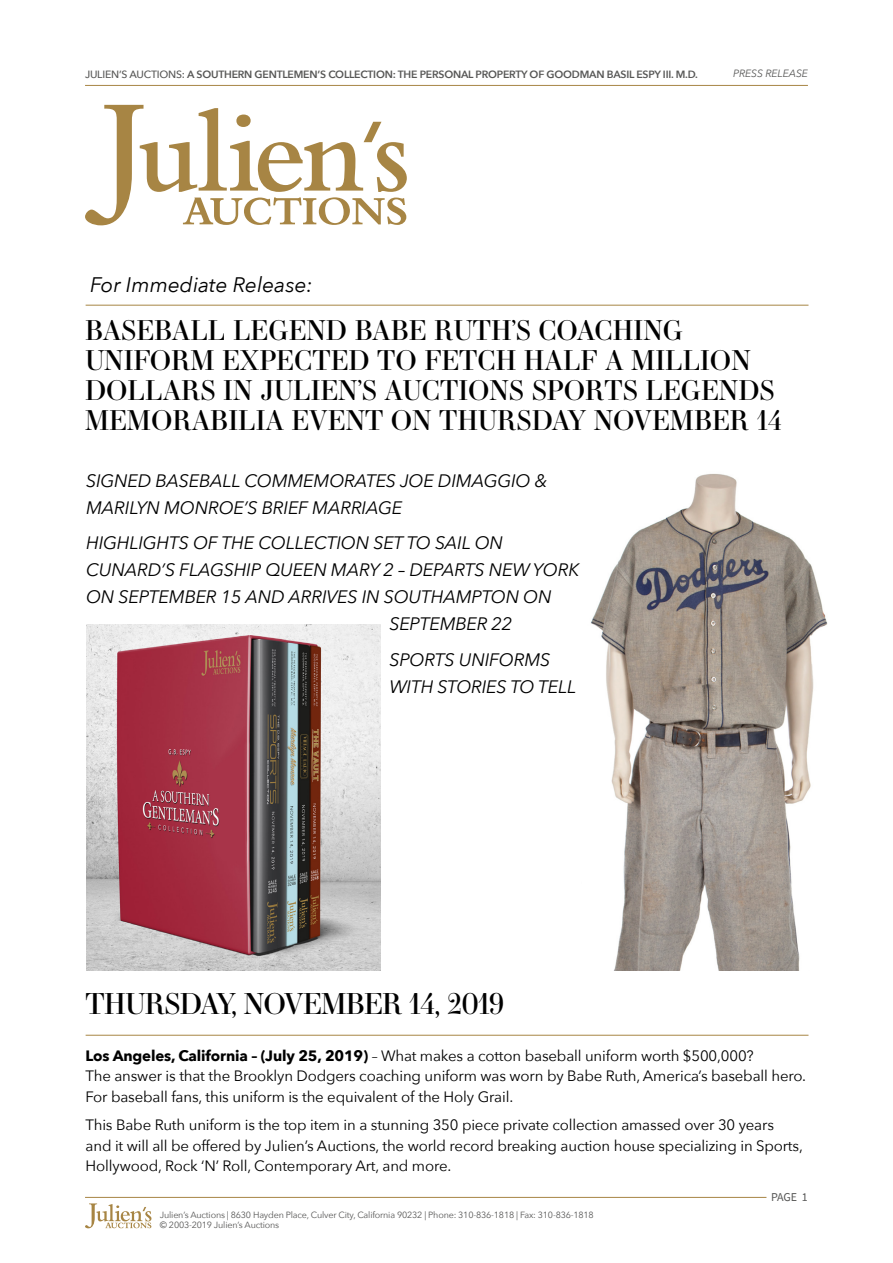
<style>
.page{position:relative;width:893px;height:1263px;background:#fff}
.page>*{position:absolute;margin:0;border:0;box-sizing:border-box;transform-origin:0 0}
.t1{font:28.5px "Essonnes Display";letter-spacing:-.025em;color:#000}
.t2{font:27px/30px "Essonnes Display";color:#000}
.t3{font:italic 21px "Avenir Next";color:#000}
.t4{font:italic 18px/27px "Avenir Next";letter-spacing:-.01em;color:#000}
.t5{font:15px/20.2px "Avenir Next";letter-spacing:-.01em;color:#000}
.t6{font:12px "Source Sans Pro";color:#575756}
.t7{font:600 10.5px "Avenir Next";letter-spacing:-.02em;color:#575756}
.t8{font:italic 10.5px "Avenir Next";letter-spacing:-.01em;color:#575756}
.t9{font:9px/10.5px "Avenir Next";letter-spacing:-.02em;color:#575756}
.s1{font-weight:500}
.s2{font-weight:700}
</style>
<div class="page">
<hr style="left:85px;top:85px;width:723px;height:1px;background:#a78544">
<svg style="left:85px;top:1203px;width:66px;height:25px"></svg>
<hr style="left:85px;top:1197px;width:681px;height:1px;background:#a78544">
<svg style="left:85px;top:105px;width:322px;height:120px"></svg>
<hr style="left:86px;top:305px;width:722px;height:1px;background:#a78544">
<hr style="left:86px;top:1035px;width:722px;height:1px;background:#a78544">
<img style="left:591px;top:474px;width:237px;height:497px">
<img style="left:86px;top:624px;width:295px;height:346px">
<p class="t7" style="left:85px;top:65px;width:614px"><span class="s1">JULIEN’S AUCTIONS:</span> A SOUTHERN GENTLEMEN’S COLLECTION: THE PERSONAL PROPERTY OF GOODMAN BASIL ESPY III. M.D.</p>
<p class="t8" style="left:733px;top:65px;width:76px">PRESS RELEASE</p>
<h3 class="t3" style="left:90px;top:266px;width:224px">For Immediate Release:</h3>
<h2 class="t2" style="left:85px;top:315px;width:699px">BASEBALL LEGEND BABE RUTH’S COACHING UNIFORM EXPECTED TO FETCH HALF A MILLION DOLLARS IN JULIEN’S AUCTIONS SPORTS LEGENDS MEMORABILIA EVENT ON THURSDAY NOVEMBER 14</h2>
<p class="t4" style="left:86px;top:466px;width:463px">SIGNED BASEBALL COMMEMORATES JOE DIMAGGIO &amp;<br>MARILYN MONROE’S BRIEF MARRIAGE</p>
<p class="t4" style="left:86px;top:529px;width:418px">HIGHLIGHTS OF THE COLLECTION SET TO SAIL ON</p>
<p class="t4" style="left:86px;top:556px;width:494px">CUNARD’S FLAGSHIP QUEEN MARY 2 – DEPARTS NEW YORK</p>
<p class="t4" style="left:86px;top:583px;width:467px">ON SEPTEMBER 15 AND ARRIVES IN SOUTHAMPTON ON</p>
<p class="t4" style="left:389px;top:610px;width:124px">SEPTEMBER 22</p>
<p class="t4" style="left:389px;top:645px;width:188px">SPORTS UNIFORMS<br>WITH STORIES TO TELL</p>
<h1 class="t1" style="left:86px;top:983px;width:420px">THURSDAY, NOVEMBER 14, 2019</h1>
<p class="t5" style="left:86px;top:1045px;width:722px"><span class="s2">Los Angeles, California – (July 25, 2019)</span> – What makes a cotton baseball uniform worth $500,000?<br>The answer is that the Brooklyn Dodgers coaching uniform was worn by Babe Ruth, America’s baseball hero.<br>For baseball fans, this uniform is the equivalent of the Holy Grail.</p>
<p class="t5" style="left:86px;top:1114px;width:719px">This Babe Ruth uniform is the top item in a stunning 350 piece private collection amassed over 30 years and it will all be offered by Julien’s Auctions, the world record breaking auction house specializing in Sports,<br>Hollywood, Rock ‘N’ Roll, Contemporary Art, and more.</p>
<p class="t9" style="left:160px;top:1209px;width:435px">Julien’s Auctions | 8630 Hayden Place, Culver City, California 90232 | Phone: 310-836-1818 | Fax: 310-836-1818 © 2003-2019 Julien’s Auctions</p>
<p class="t6" style="left:771px;top:1189px;width:38px">PAGE 1</p>
</div>
